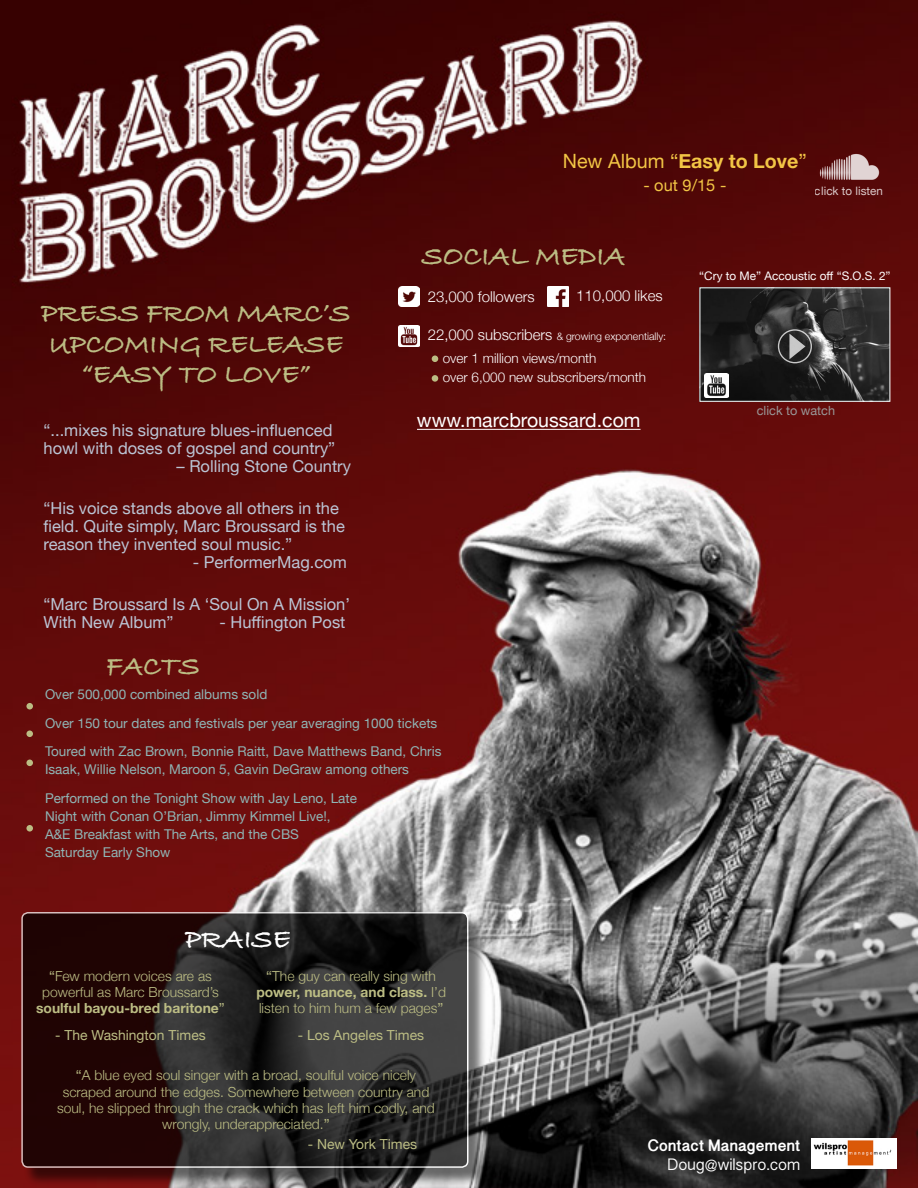
<style>
.page{position:relative;width:918px;height:1188px;background:#fff}
.page>*{position:absolute;margin:0;border:0;box-sizing:border-box;transform-origin:0 0}
.t1{font:700 28.5px/30.6px "Bradley Hand ITCTT";color:#bcbd84;text-align:center}
.t2{font:700 28.5px "Bradley Hand ITCTT";color:#fff}
.t3{font:19.65px "Helvetica Neue";color:#f2c545}
.t4{font:19.5px "Helvetica Neue";color:#fff}
.t5{font:700 16.65px/19.4px "Tamil Sangam MN";color:#fff;text-align:right}
.t6{font:16.5px/18px "Helvetica Neue";color:#bbc5d5}
.t7{font:16.35px "Helvetica Neue";color:#f2c545}
.t8{font:300 15px "Helvetica Neue";color:#fff}
.t9{font:300 13.8px/16.2px "Helvetica Neue";color:#bcbd84;text-align:center}
.t10{font:13.8px "Helvetica Neue";color:#bcbd84}
.t11{font:13.5px/18px "Helvetica Neue";color:#8fb5b5}
.t12{font:300 13.5px/19.2px "Helvetica Neue";color:#fff}
.t13{font:12.6px "Helvetica Neue";color:#999}
.t14{font:11.85px "Helvetica Neue";color:#fff}
.t15{font:11.7px "Helvetica Neue";color:#fff}
.t16{font:300 10.5px "Helvetica Neue";color:#fff}
.s1{font-weight:700}
.s2{font-size:15px}
.s3{font-weight:400}
</style>
<div class="page">
<img style="left:0;top:0;width:918px;height:1188px">
<div style="left:24px;top:914px;width:463px;height:272px;background:#000;opacity:.75"></div>
<svg style="left:22px;top:913px;width:446px;height:254px;background:#261c1c"></svg>
<div style="left:21px;top:912px;width:447px;height:256px;border:2px solid #fff;border-radius:6px"></div>
<img style="left:812px;top:1139px;width:84px;height:30px">
<img style="left:814px;top:151px;width:69px;height:34px">
<div style="left:26px;top:703px;width:7px;height:7px;background:#bcbd84;border-radius:50%"></div>
<div style="left:432px;top:355px;width:6px;height:7px;background:#bcbd84;border-radius:50%"></div>
<div style="left:432px;top:375px;width:6px;height:7px;background:#bcbd84;border-radius:50%"></div>
<div style="left:26px;top:730px;width:7px;height:7px;background:#bcbd84;border-radius:50%"></div>
<div style="left:26px;top:760px;width:7px;height:6px;background:#bcbd84;border-radius:50%"></div>
<div style="left:26px;top:825px;width:7px;height:7px;background:#bcbd84;border-radius:50%"></div>
<img style="left:701px;top:289px;width:187px;height:111px">
<div style="left:699px;top:287px;width:191px;height:115px;border:1px solid #fff"></div>
<svg style="left:789px;top:334px;width:16px;height:25px"></svg>
<div style="left:778px;top:329px;width:34px;height:34px;border:1px solid #fff;border-radius:50%"></div>
<img style="left:705px;top:374px;width:24px;height:24px">
<hr style="left:417px;top:429px;width:224px;height:1px;background:#fff">
<img style="left:547px;top:286px;width:21px;height:21px">
<img style="left:399px;top:286px;width:21px;height:21px">
<img style="left:399px;top:326px;width:21px;height:20px">
<p class="t1" style="left:41px;top:297px;width:311px">PRESS FROM MARC’S<br>UPCOMING RELEASE “EASY TO LOVE”</p>
<p class="t6" style="left:44px;top:422px;width:293px">“...mixes his signature blues-influenced howl with doses of gospel and country”</p>
<p class="t6" style="left:177px;top:458px;width:176px">– Rolling Stone Country</p>
<p class="t6" style="left:44px;top:500px;width:303px">“His voice stands above all others in the field. Quite simply, Marc Broussard is the reason they invented soul music.”</p>
<p class="t6" style="left:193px;top:554px;width:156px">- PerformerMag.com</p>
<p class="t6" style="left:44px;top:596px;width:308px">“Marc Broussard Is A ‘Soul On A Mission’<br>With New Album”</p>
<p class="t6" style="left:220px;top:614px;width:127px">- Huffington Post</p>
<p class="t3" style="left:563px;top:147px;width:246px">New Album “<span class="s1">Easy to Love</span>”</p>
<p class="t7" style="left:643px;top:174px;width:85px">- out 9/15 -</p>
<p class="t15" style="left:815px;top:183px;width:69px">click to listen</p>
<p class="t1" style="left:422px;top:240px;width:205px">SOCIAL MEDIA</p>
<p class="t8" style="left:428px;top:284px;width:108px">23,000 followers</p>
<p class="t8" style="left:576px;top:284px;width:88px">110,000 likes</p>
<p class="t16" style="left:428px;top:328px;width:240px"><span class="s2">22,000 subscribers</span> &amp; growing exponentially:</p>
<p class="t12" style="left:443px;top:347px;width:205px">over 1 million views/month<br>over 6,000 new subscribers/month</p>
<p class="t4" style="left:417px;top:406px;width:225px">www.marcbroussard.com</p>
<p class="t14" style="left:699px;top:267px;width:193px">“Cry to Me” Accoustic off “S.O.S. 2”</p>
<p class="t13" style="left:757px;top:402px;width:80px">click to watch</p>
<p class="t1" style="left:106px;top:649px;width:95px">FACTS</p>
<p class="t11" style="left:45px;top:686px;width:224px">Over 500,000 combined albums sold</p>
<p class="t11" style="left:45px;top:715px;width:394px">Over 150 tour dates and festivals per year averaging 1000 tickets</p>
<p class="t11" style="left:45px;top:743px;width:398px">Toured with Zac Brown, Bonnie Raitt, Dave Matthews Band, Chris<br>Isaak, Willie Nelson, Maroon 5, Gavin DeGraw among others</p>
<p class="t11" style="left:45px;top:790px;width:314px">Performed on the Tonight Show with Jay Leno, Late Night with Conan O’Brian, Jimmy Kimmel Live!, A&amp;E Breakfast with The Arts, and the CBS<br>Saturday Early Show</p>
<p class="t2" style="left:185px;top:917px;width:107px">PRAISE</p>
<p class="t9" style="left:36px;top:967px;width:190px"><span class="s3">“</span>Few modern voices are as powerful as Marc Broussard’s <span class="s1">soulful bayou-bred baritone</span><span class="s3">”</span></p>
<p class="t9" style="left:256px;top:967px;width:191px"><span class="s3">“</span>The guy can really sing with <span class="s1">power, nuance, and class.</span> I’d listen to him hum a few pages<span class="s3">”</span></p>
<p class="t10" style="left:298px;top:1025px;width:128px">- Los Angeles Times</p>
<p class="t10" style="left:55px;top:1025px;width:152px">- The Washington Times</p>
<p class="t9" style="left:57px;top:1066px;width:379px"><span class="s3">“</span>A blue eyed soul singer with a broad, soulful voice nicely scraped around the edges. Somewhere between country and soul, he slipped through the crack which has left him codly, and wrongly, underappreciated.<span class="s3">”</span></p>
<p class="t10" style="left:308px;top:1134px;width:111px">- New York Times</p>
<p class="t5" style="left:648px;top:1137px;width:154px">Contact Management<br><span class="s3">Doug@wilspro.com</span></p>
</div>
